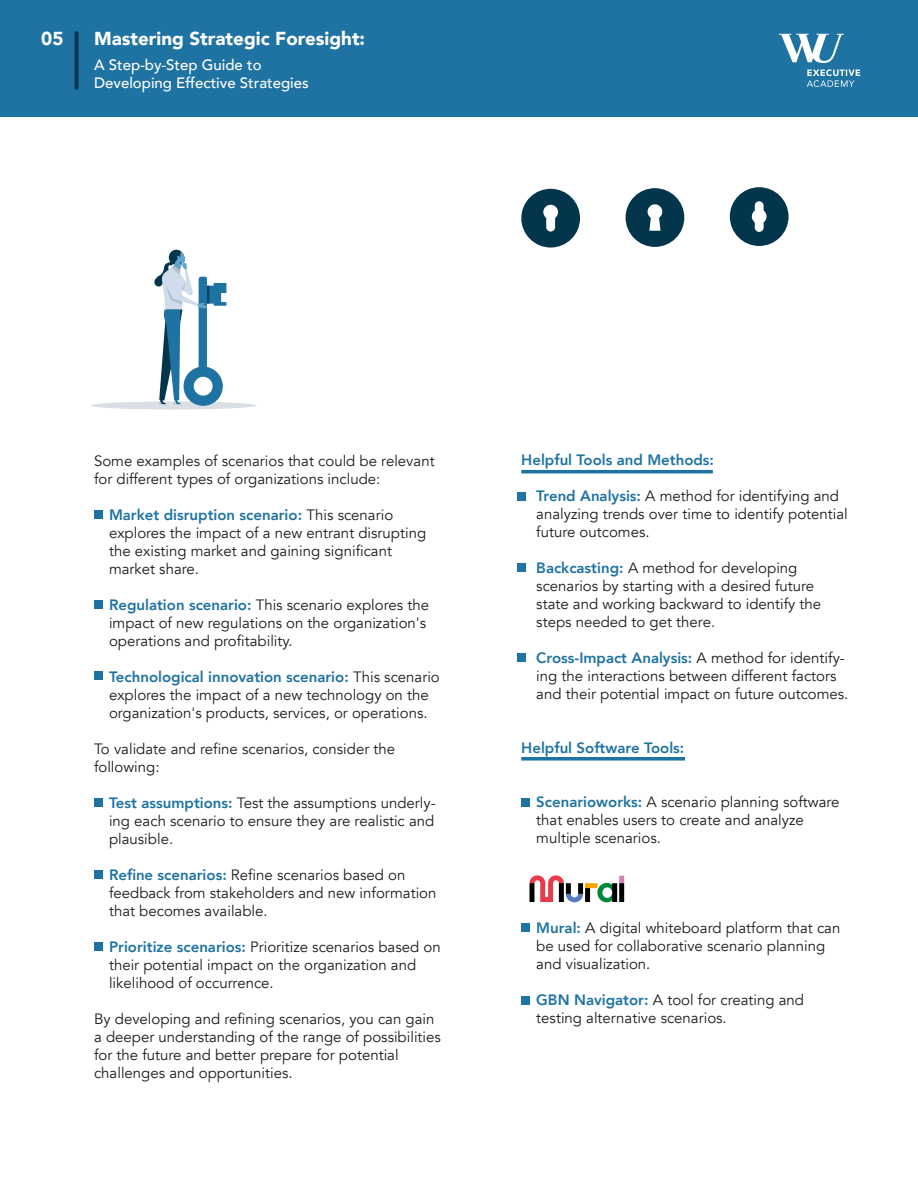
<style>
.page{position:relative;width:918px;height:1188px;background:#fff}
.page>*{position:absolute;margin:0;border:0;box-sizing:border-box;transform-origin:0 0}
.t1{font:900 18.75px "Avenir";color:#fff}
.t2{font:15px/18px "Avenir";color:#1d1d1b}
.t3{font:500 15px/18px "Avenir";color:#fff}
.t4{font:800 15px "Avenir";color:#1f73a2}
.s1{font-weight:800;color:#1f73a2}
</style>
<div class="page">
<img style="left:529px;top:875px;width:96px;height:28px">
<div style="left:0;top:0;width:918px;height:116px;background:#1f73a2"></div>
<svg style="left:779px;top:34px;width:81px;height:53px"></svg>
<svg style="left:75px;top:31px;width:4px;height:59px"></svg>
<hr style="left:521px;top:470px;width:192px;height:3px;background:#1f73a2">
<svg style="left:521px;top:757px;width:164px;height:4px"></svg>
<div style="left:517px;top:563px;width:9px;height:9px;background:#1f73a2"></div>
<div style="left:517px;top:653px;width:9px;height:9px;background:#1f73a2"></div>
<div style="left:517px;top:492px;width:9px;height:8px;background:#1f73a2"></div>
<div style="left:94px;top:870px;width:9px;height:9px;background:#1f73a2"></div>
<div style="left:94px;top:942px;width:9px;height:9px;background:#1f73a2"></div>
<div style="left:94px;top:798px;width:9px;height:9px;background:#1f73a2"></div>
<div style="left:94px;top:671px;width:9px;height:9px;background:#1f73a2"></div>
<div style="left:94px;top:600px;width:9px;height:9px;background:#1f73a2"></div>
<div style="left:94px;top:510px;width:9px;height:9px;background:#1f73a2"></div>
<div style="left:521px;top:996px;width:9px;height:9px;background:#1f73a2"></div>
<div style="left:521px;top:923px;width:9px;height:9px;background:#1f73a2"></div>
<div style="left:521px;top:798px;width:9px;height:9px;background:#1f73a2"></div>
<svg style="left:91px;top:401px;width:165px;height:9px"></svg>
<div style="left:521px;top:189px;width:59px;height:59px;background:#03354c;border-radius:50%"></div>
<svg style="left:543px;top:205px;width:15px;height:27px"></svg>
<div style="left:730px;top:187px;width:59px;height:59px;background:#03354c;border-radius:50%"></div>
<svg style="left:752px;top:201px;width:15px;height:31px"></svg>
<div style="left:626px;top:188px;width:58px;height:59px;background:#03354c;border-radius:50%"></div>
<svg style="left:648px;top:204px;width:14px;height:27px"></svg>
<svg style="left:154px;top:249px;width:72px;height:157px"></svg>
<p class="t1" style="left:41px;top:23px;width:24px">05</p>
<p class="t1" style="left:94px;top:23px;width:273px">Mastering Strategic Foresight:</p>
<p class="t3" style="left:94px;top:55px;width:216px">A Step-by-Step Guide to<br>Developing Effective Strategies</p>
<p class="t2" style="left:94px;top:452px;width:342px">Some examples of scenarios that could be relevant for different types of organizations include:</p>
<p class="t2" style="left:109px;top:506px;width:319px"><span class="s1">Market disruption scenario:</span> This scenario explores the impact of a new entrant disrupting the existing market and gaining significant market share.</p>
<p class="t2" style="left:109px;top:596px;width:322px"><span class="s1">Regulation scenario:</span> This scenario explores the impact of new regulations on the organization's operations and profitability.</p>
<p class="t2" style="left:109px;top:668px;width:332px"><span class="s1">Technological innovation scenario:</span> This scenario explores the impact of a new technology on the organization's products, services, or operations.</p>
<p class="t2" style="left:94px;top:740px;width:303px">To validate and refine scenarios, consider the following:</p>
<p class="t2" style="left:109px;top:794px;width:328px;text-align:justify"><span class="s1">Test assumptions:</span> Test the assumptions underly&shy;ing each scenario to ensure they are realistic and plausible.</p>
<p class="t2" style="left:109px;top:866px;width:329px"><span class="s1">Refine scenarios:</span> Refine scenarios based on feedback from stakeholders and new information that becomes available.</p>
<p class="t2" style="left:109px;top:938px;width:333px"><span class="s1">Prioritize scenarios:</span> Prioritize scenarios based on their potential impact on the organization and likelihood of occurrence.</p>
<p class="t2" style="left:94px;top:1010px;width:348px">By developing and refining scenarios, you can gain a deeper understanding of the range of possibilities for the future and better prepare for potential challenges and opportunities.</p>
<p class="t4" style="left:521px;top:448px;width:194px">Helpful Tools and Methods:</p>
<p class="t2" style="left:536px;top:487px;width:313px"><span class="s1">Trend Analysis:</span> A method for identifying and analyzing trends over time to identify potential future outcomes.</p>
<p class="t2" style="left:536px;top:559px;width:286px"><span class="s1">Backcasting:</span> A method for developing scenarios by starting with a desired future state and working backward to identify the steps needed to get there.</p>
<p class="t2" style="left:536px;top:649px;width:314px"><span class="s1">Cross-Impact Analysis:</span> A method for identify&shy;ing the interactions between different factors and their potential impact on future outcomes.</p>
<p class="t4" style="left:521px;top:736px;width:165px">Helpful Software Tools:</p>
<p class="t2" style="left:536px;top:793px;width:305px"><span class="s1">Scenarioworks:</span> A scenario planning software that enables users to create and analyze multiple scenarios.</p>
<p class="t2" style="left:536px;top:919px;width:306px"><span class="s1">Mural:</span> A digital whiteboard platform that can be used for collaborative scenario planning and visualization.</p>
<p class="t2" style="left:536px;top:991px;width:269px"><span class="s1">GBN Navigator:</span> A tool for creating and testing alternative scenarios.</p>
</div>
